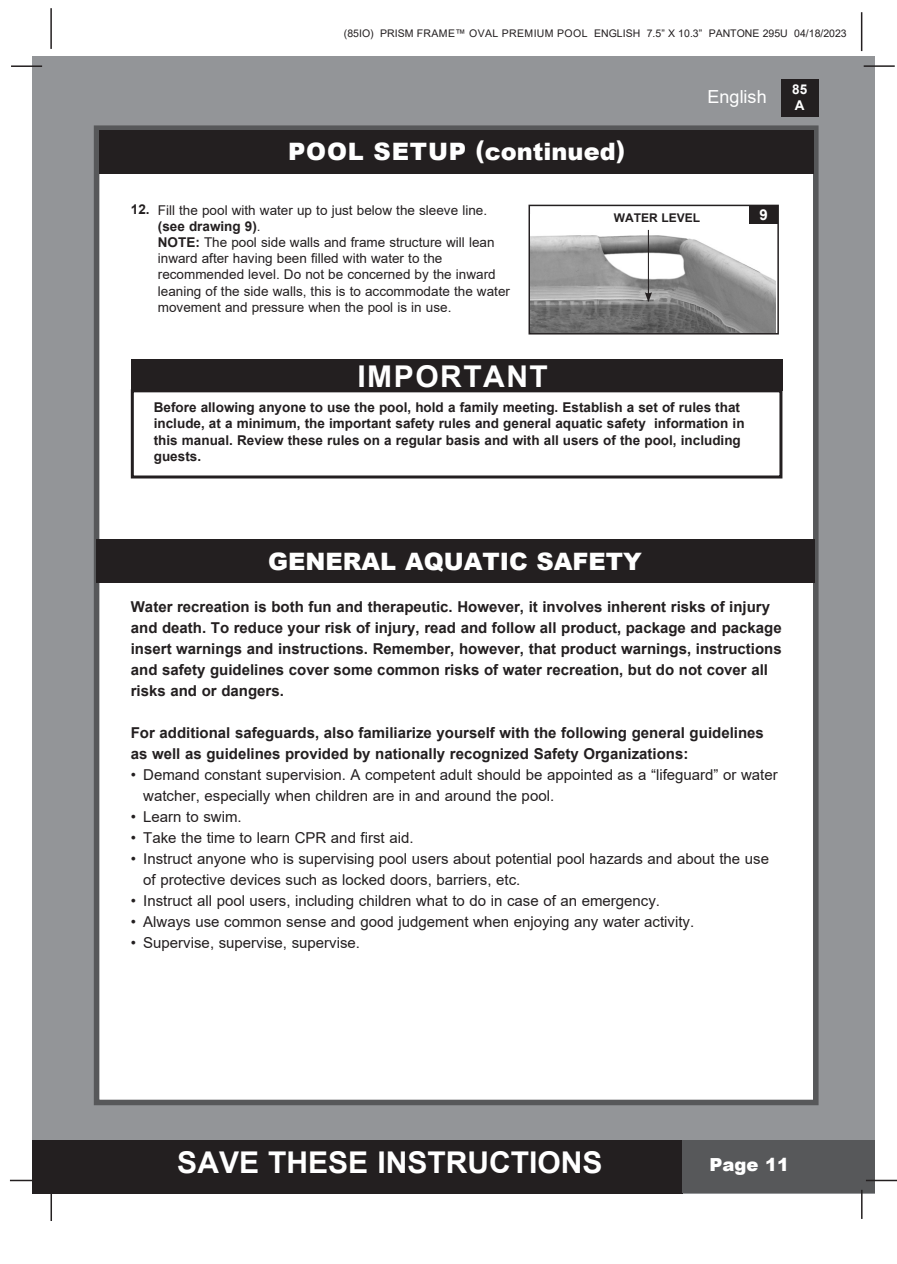
<style>
.page{position:relative;width:897px;height:1264px;background:#fff}
.page>*{position:absolute;margin:0;border:0;box-sizing:border-box;transform-origin:0 0}
.t1{font:700 30px "Arial";color:#fff}
.t2{font:700 30px "Arial";letter-spacing:.05em;color:#fff}
.t3{font:900 24px "Arial";color:#fff}
.t4{font:18px "Arial";color:#fff}
.t5{font:900 18px "Arial";color:#fff}
.t6{font:15px/21px "Arial";color:#231f20}
.t7{font:700 15px/21px "Arial";color:#231f20}
.t8{font:700 15px "Arial";color:#fff}
.t9{font:13.5px/16.2px "Arial";color:#231f20}
.t10{font:700 13.5px/16.5px "Arial";color:#231f20}
.t11{font:700 13.5px/16.2px "Arial";color:#fff}
.t12{font:700 12px "Arial";color:#231f20}
.t13{font:10.5px "Arial";color:#231f20}
.s1{font-weight:700}
.s2{font-weight:400}
</style>
<div class="page">
<div style="left:33px;top:56px;width:842px;height:1137px;background:#939598"></div>
<div style="left:780px;top:79px;width:38px;height:38px;background:#231f20"></div>
<hr style="left:863px;top:65px;width:31px;height:2px;background:#231f20">
<hr style="left:50px;top:8px;width:2px;height:41px;background:#231f20">
<hr style="left:860px;top:12px;width:2px;height:39px;background:#231f20">
<div style="left:33px;top:1140px;width:650px;height:53px;background:#231f20"></div>
<div style="left:682px;top:1140px;width:193px;height:53px;background:#57585a"></div>
<hr style="left:865px;top:1179px;width:31px;height:2px;background:#231f20">
<hr style="left:860px;top:1189px;width:2px;height:30px;background:#231f20">
<hr style="left:50px;top:1190px;width:2px;height:31px;background:#231f20">
<hr style="left:10px;top:1179px;width:31px;height:2px;background:#231f20">
<hr style="left:11px;top:65px;width:31px;height:2px;background:#231f20">
<div style="left:94px;top:125px;width:724px;height:980px;background:#fff;border:6px solid #57585a"></div>
<div style="left:99px;top:130px;width:714px;height:44px;background:#231f20"></div>
<div style="left:131px;top:359px;width:651px;height:31px;background:#231f20"></div>
<div style="left:131px;top:389px;width:651px;height:89px;border:3px solid #231f20"></div>
<div style="left:528px;top:205px;width:250px;height:129px;border:2px solid #231f20"></div>
<img style="left:530px;top:214px;width:245px;height:118px">
<hr style="left:647px;top:230px;width:2px;height:65px;background:#231f20">
<svg style="left:644px;top:292px;width:8px;height:10px"></svg>
<div style="left:749px;top:206px;width:28px;height:18px;background:#231f20"></div>
<div style="left:97px;top:540px;width:717px;height:43px;background:#231f20"></div>
<p class="t13" style="left:344px;top:26px;width:504px">(85IO) PRISM FRAME™ OVAL PREMIUM POOL ENGLISH 7.5” X 10.3” PANTONE 295U 04/18/2023</p>
<p class="t3" style="left:288px;top:134px;width:338px">POOL SETUP (continued)</p>
<p class="t4" style="left:707px;top:84px;width:61px">English</p>
<p class="t9" style="left:131px;top:202px;width:358px"><span class="s1">12.</span> Fill the pool with water up to just below the sleeve line.</p>
<p class="t10" style="left:158px;top:218px;width:104px">(see drawing 9)<span class="s2">.</span></p>
<p class="t9" style="left:158px;top:234px;width:338px"><span class="s1">NOTE:</span> The pool side walls and frame structure will lean inward after having been filled with water to the</p>
<p class="t9" style="left:158px;top:266px;width:339px">recommended level. Do not be concerned by the inward</p>
<p class="t9" style="left:158px;top:283px;width:353px">leaning of the side walls, this is to accommodate the water</p>
<p class="t9" style="left:158px;top:299px;width:295px">movement and pressure when the pool is in use.</p>
<p class="t12" style="left:613px;top:210px;width:88px">WATER LEVEL</p>
<p class="t8" style="left:759px;top:204px;width:10px">9</p>
<p class="t2" style="left:357px;top:355px;width:192px">IMPORTANT</p>
<p class="t10" style="left:154px;top:399px;width:592px">Before allowing anyone to use the pool, hold a family meeting. Establish a set of rules that include, at a minimum, the important safety rules and general aquatic safety information in this manual. Review these rules on a regular basis and with all users of the pool, including guests.</p>
<p class="t11" style="left:792px;top:81px;width:17px">85<br>A</p>
<p class="t3" style="left:268px;top:544px;width:375px">GENERAL AQUATIC SAFETY</p>
<p class="t7" style="left:131px;top:596px;width:640px">Water recreation is both fun and therapeutic. However, it involves inherent risks of injury</p>
<p class="t7" style="left:131px;top:617px;width:652px">and death. To reduce your risk of injury, read and follow all product, package and package</p>
<p class="t7" style="left:131px;top:638px;width:652px">insert warnings and instructions. Remember, however, that product warnings, instructions and safety guidelines cover some common risks of water recreation, but do not cover all risks and or dangers.</p>
<p class="t7" style="left:131px;top:722px;width:634px">For additional safeguards, also familiarize yourself with the following general guidelines as well as guidelines provided by nationally recognized Safety Organizations:</p>
<p class="t6" style="left:131px;top:764px;width:648px">• Demand constant supervision. A competent adult should be appointed as a “lifeguard” or water</p>
<p class="t6" style="left:143px;top:785px;width:412px">watcher, especially when children are in and around the pool.</p>
<p class="t6" style="left:131px;top:806px;width:112px">• Learn to swim.</p>
<p class="t6" style="left:131px;top:827px;width:284px">• Take the time to learn CPR and first aid.</p>
<p class="t6" style="left:143px;top:848px;width:627px;text-indent:-12px">• Instruct anyone who is supervising pool users about potential pool hazards and about the use of protective devices such as locked doors, barriers, etc.</p>
<p class="t6" style="left:131px;top:890px;width:530px">• Instruct all pool users, including children what to do in case of an emergency.</p>
<p class="t6" style="left:131px;top:911px;width:565px">• Always use common sense and good judgement when enjoying any water activity.</p>
<p class="t6" style="left:131px;top:932px;width:231px">• Supervise, supervise, supervise.</p>
<h1 class="t1" style="left:177px;top:1141px;width:427px">SAVE THESE INSTRUCTIONS</h1>
<p class="t5" style="left:709px;top:1151px;width:81px">Page 11</p>
</div>
